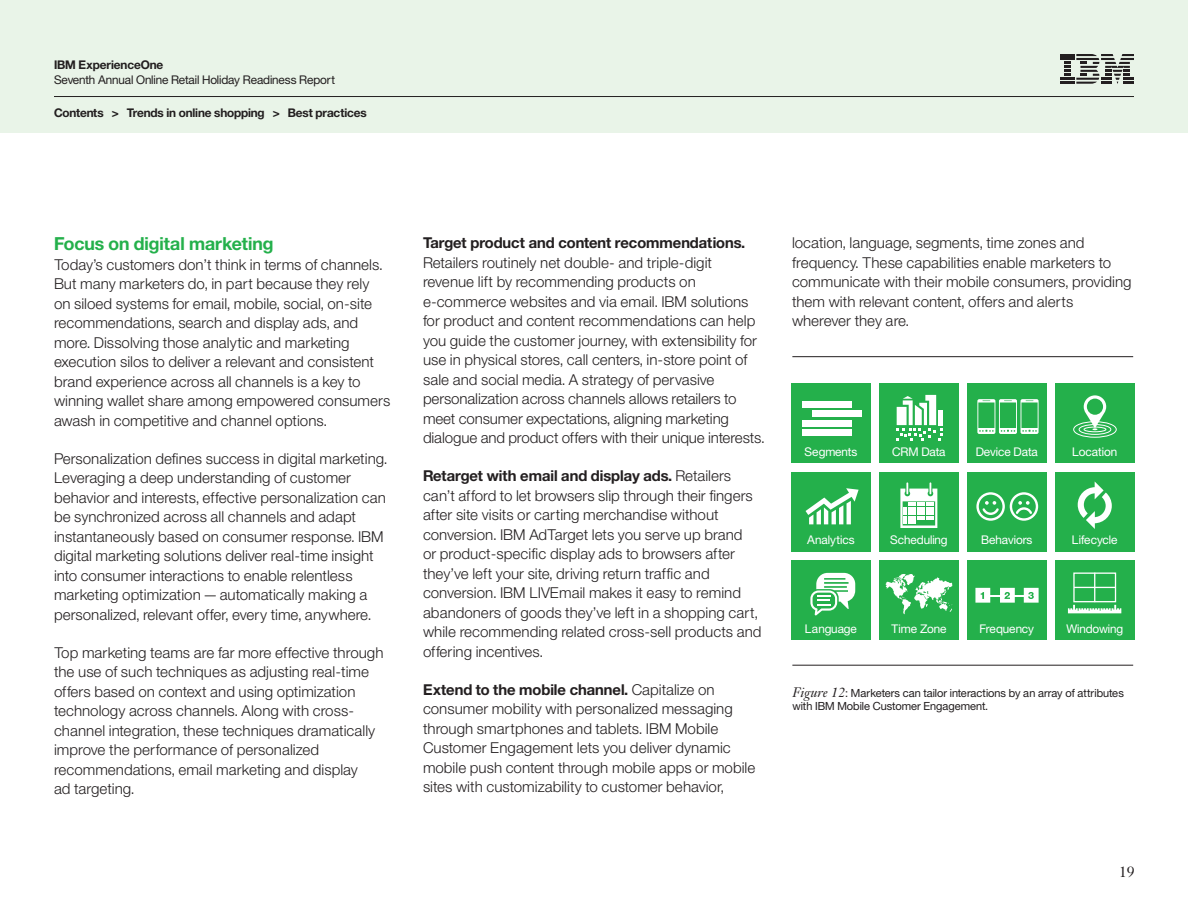
<style>
.page{position:relative;width:1188px;height:918px;background:#fff}
.page>*{position:absolute;margin:0;border:0;box-sizing:border-box;transform-origin:0 0}
._1B_Head_2__color{font:18px "Helv Neue Boldfor IBM";color:#24b04b}
._2A_Body{font:15px/19.5px "Helv Neue Lightfor IBM";color:#231f20}
.t1{font:15px "Janson Text LT Pro";color:#231f20}
.endnotes{font:12px "Helv Neue Romanfor IBM";letter-spacing:-.005em;color:#fff}
._00_Header{font:12px "Helv Neue Boldfor IBM";letter-spacing:-.01em;color:#231f20}
.t2{font:12px "Helv Neue Romanfor IBM";letter-spacing:-.01em;color:#231f20}
._2E_figure_caption{font:11.25px/13.5px "Helv Neue Romanfor IBM";color:#231f20}
.s1{font-family:"Helv Neue Boldfor IBM"}
.s2{font-family:"Janson Text LT Pro";font-style:italic;font-size:13.5px}
</style>
<div class="page">
<div style="left:0;top:0;width:1188px;height:133px;background:#e9f4e8"></div>
<hr style="left:54px;top:96px;width:1080px;height:1px;background:#231f20">
<svg style="left:1060px;top:54px;width:74px;height:30px"></svg>
<hr style="left:792px;top:356px;width:341px;height:1px;background:#231f20">
<hr style="left:792px;top:665px;width:341px;height:1px;background:#231f20">
<div style="left:792px;top:383px;width:79px;height:80px;background:#24b04b"></div>
<div style="left:879px;top:383px;width:80px;height:80px;background:#24b04b"></div>
<div style="left:967px;top:383px;width:80px;height:80px;background:#24b04b"></div>
<div style="left:1055px;top:383px;width:79px;height:80px;background:#24b04b"></div>
<div style="left:792px;top:472px;width:79px;height:80px;background:#24b04b"></div>
<div style="left:879px;top:472px;width:80px;height:80px;background:#24b04b"></div>
<div style="left:967px;top:472px;width:80px;height:80px;background:#24b04b"></div>
<div style="left:1055px;top:472px;width:79px;height:80px;background:#24b04b"></div>
<div style="left:792px;top:560px;width:79px;height:80px;background:#24b04b"></div>
<div style="left:879px;top:560px;width:80px;height:80px;background:#24b04b"></div>
<div style="left:967px;top:560px;width:80px;height:80px;background:#24b04b"></div>
<div style="left:1055px;top:560px;width:79px;height:80px;background:#24b04b"></div>
<div style="left:803px;top:401px;width:49px;height:6px;background:#fff"></div>
<div style="left:812px;top:411px;width:50px;height:6px;background:#fff"></div>
<div style="left:803px;top:420px;width:49px;height:6px;background:#fff"></div>
<div style="left:803px;top:430px;width:49px;height:6px;background:#fff"></div>
<svg style="left:806px;top:488px;width:53px;height:36px"></svg>
<svg style="left:977px;top:399px;width:62px;height:35px"></svg>
<svg style="left:975px;top:588px;width:64px;height:15px"></svg>
<svg style="left:810px;top:573px;width:45px;height:42px"></svg>
<div style="left:1073px;top:421px;width:44px;height:17px;border:1px solid #fff;border-radius:50%"></div>
<div style="left:1079px;top:424px;width:32px;height:11px;border:1px solid #fff;border-radius:50%"></div>
<div style="left:1084px;top:427px;width:22px;height:5px;border:1px solid #fff;border-radius:50%"></div>
<svg style="left:1084px;top:395px;width:22px;height:35px"></svg>
<svg style="left:976px;top:492px;width:62px;height:29px"></svg>
<svg style="left:900px;top:482px;width:37px;height:46px"></svg>
<svg style="left:1078px;top:481px;width:34px;height:48px"></svg>
<svg style="left:886px;top:574px;width:67px;height:40px"></svg>
<svg style="left:1068px;top:573px;width:53px;height:40px"></svg>
<svg style="left:896px;top:395px;width:47px;height:46px"></svg>
<p class="_00_Header" style="left:54px;top:57px;width:111px">IBM ExperienceOne</p>
<p class="t2" style="left:54px;top:72px;width:283px">Seventh Annual Online Retail Holiday Readiness Report</p>
<p class="_00_Header" style="left:54px;top:105px;width:314px">Contents &gt; Trends in online shopping &gt; Best practices</p>
<p class="_1B_Head_2__color" style="left:54px;top:233px;width:221px">Focus on digital marketing</p>
<p class="_2A_Body" style="left:54px;top:255px;width:338px">Today’s customers don’t think in terms of channels.<br>But many marketers do, in part because they rely<br>on siloed systems for email, mobile, social, on-site recommendations, search and display ads, and more. Dissolving those analytic and marketing execution silos to deliver a relevant and consistent brand experience across all channels is a key to winning wallet share among empowered consumers awash in competitive and channel options.</p>
<p class="_2A_Body" style="left:54px;top:448px;width:335px">Personalization defines success in digital marketing.<br>Leveraging a deep understanding of customer behavior and interests, effective personalization can be synchronized across all channels and adapt instantaneously based on consumer response. IBM digital marketing solutions deliver real-time insight into consumer interactions to enable relentless marketing optimization—automatically making a personalized, relevant offer, every time, anywhere.</p>
<p class="_2A_Body" style="left:54px;top:642px;width:331px">Top marketing teams are far more effective through the use of such techniques as adjusting real-time offers based on context and using optimization technology across channels. Along with cross&shy;channel integration, these techniques dramatically improve the performance of personalized recommendations, email marketing and display<br>ad targeting.</p>
<p class="_2A_Body" style="left:423px;top:233px;width:343px"><span class="s1">Target product and content recommendations.<br></span>Retailers routinely net double- and triple-digit revenue lift by recommending products on e-commerce websites and via email. IBM solutions for product and content recommendations can help you guide the customer journey, with extensibility for use in physical stores, call centers, in-store point of sale and social media. A strategy of pervasive personalization across channels allows retailers to meet consumer expectations, aligning marketing dialogue and product offers with their unique interests.</p>
<p class="_2A_Body" style="left:423px;top:466px;width:340px"><span class="s1">Retarget with email and display ads.</span> Retailers can’t afford to let browsers slip through their fingers after site visits or carting merchandise without conversion. IBM AdTarget lets you serve up brand<br>or product-specific display ads to browsers after they’ve left your site, driving return traffic and conversion. IBM LIVEmail makes it easy to remind abandoners of goods they’ve left in a shopping cart, while recommending related cross-sell products and offering incentives.</p>
<p class="_2A_Body" style="left:423px;top:679px;width:334px"><span class="s1">Extend to the mobile channel.</span> Capitalize on consumer mobility with personalized messaging through smartphones and tablets. IBM Mobile Customer Engagement lets you deliver dynamic mobile push content through mobile apps or mobile sites with customizability to customer behavior,</p>
<p class="_2A_Body" style="left:792px;top:233px;width:341px">location, language, segments, time zones and frequency. These capabilities enable marketers to communicate with their mobile consumers, providing them with relevant content, offers and alerts wherever they are.</p>
<p class="endnotes" style="left:805px;top:444px;width:54px">Segments</p>
<p class="endnotes" style="left:892px;top:444px;width:55px">CRM Data</p>
<p class="endnotes" style="left:976px;top:444px;width:64px">Device Data</p>
<p class="endnotes" style="left:1072px;top:444px;width:46px">Location</p>
<p class="endnotes" style="left:807px;top:532px;width:49px">Analytics</p>
<p class="endnotes" style="left:890px;top:532px;width:59px">Scheduling</p>
<p class="endnotes" style="left:981px;top:532px;width:53px">Behaviors</p>
<p class="endnotes" style="left:1072px;top:532px;width:47px">Lifecycle</p>
<p class="endnotes" style="left:805px;top:621px;width:54px">Language</p>
<p class="endnotes" style="left:891px;top:621px;width:57px">Time Zone</p>
<p class="endnotes" style="left:979px;top:621px;width:56px">Frequency</p>
<p class="endnotes" style="left:1066px;top:621px;width:58px">Windowing</p>
<p class="_2E_figure_caption" style="left:792px;top:686px;width:333px"><span class="s2">Figure 12</span>: Marketers can tailor interactions by an array of attributes with IBM Mobile Customer Engagement.</p>
<p class="t1" style="left:1119px;top:862px;width:17px">19</p>
</div>
